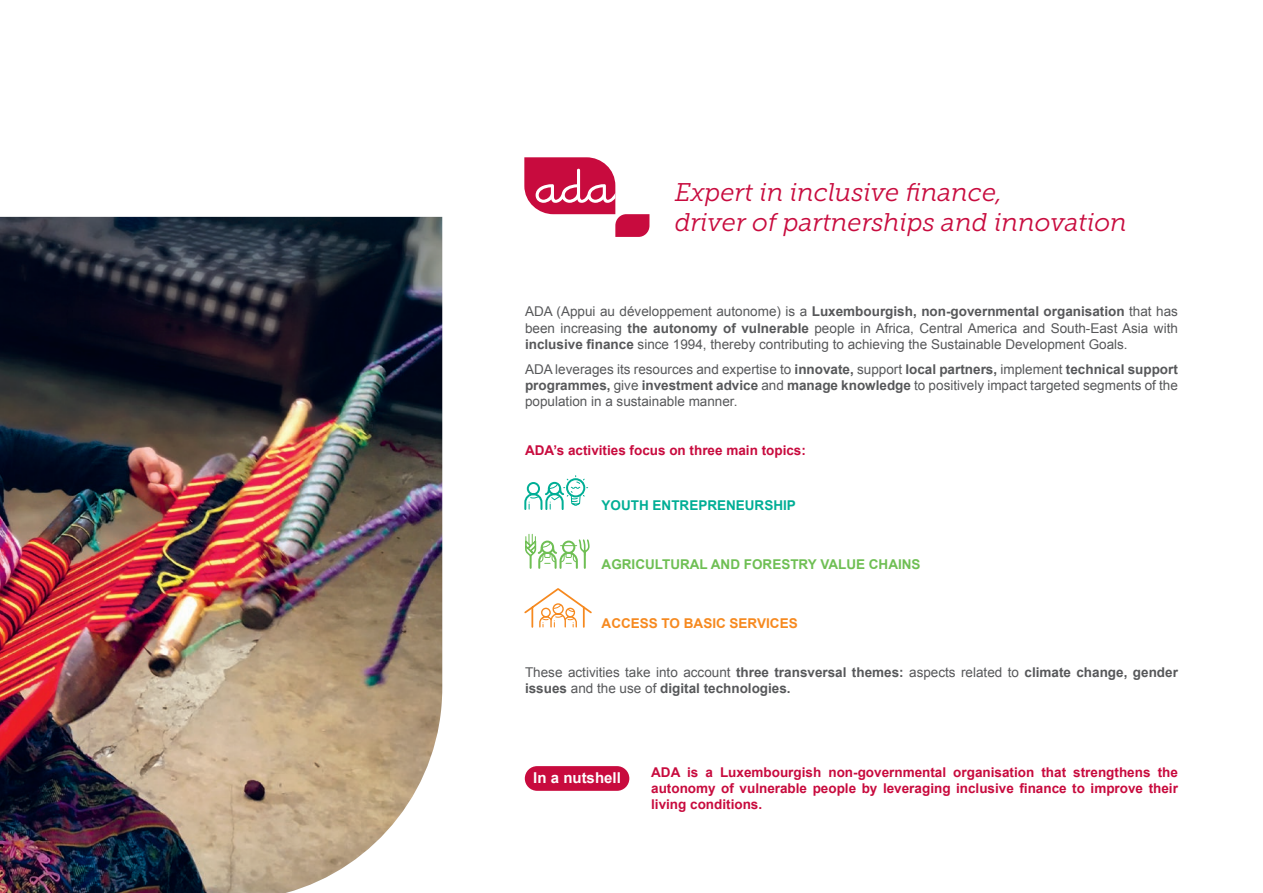
<style>
.page{position:relative;width:1263px;height:893px;background:#fff}
.page>*{position:absolute;margin:0;border:0;box-sizing:border-box;transform-origin:0 0}
.t1{font:italic 25.5px/30.6px "Museo Slab 300";color:#c80b3e}
.t2{font:700 15px "Arial";color:#fff}
.t3{font:13.5px/16.2px "Arial";color:#57585a;text-align:justify}
.t4{font:700 13.5px/16.2px "Arial";color:#c80b3e;text-align:justify}
.t5{font:700 13.5px/16.2px "Arial";color:#57585a}
.t6{font:700 13.5px "Arial";color:#6fbf54}
.t7{font:700 13.5px "Arial";color:#00ae95}
.t8{font:700 13.5px "Arial";color:#f6891f}
.s1{font-weight:700}
.s2{font-weight:400}
</style>
<div class="page">
<img style="left:0;top:217px;width:442px;height:676px">
<div style="left:525px;top:766px;width:104px;height:25px;background:#c80b3e;border-radius:12px"></div>
<svg style="left:524px;top:534px;width:68px;height:94px"></svg>
<svg style="left:524px;top:475px;width:65px;height:35px"></svg>
<svg style="left:524px;top:157px;width:125px;height:80px"></svg>
<h1 class="t1" style="left:675px;top:177px;width:454px">Expert in inclusive finance,<br>driver of partnerships and innovation</h1>
<p class="t3" style="left:525px;top:304px;width:654px">ADA (Appui au développement autonome) is a <span class="s1">Luxembourgish, non-governmental organisation</span> that has been increasing <span class="s1">the autonomy of vulnerable</span> people in Africa, Central America and South-East Asia with <span class="s1">inclusive finance</span> since 1994, thereby contributing to achieving the Sustainable Development Goals.</p>
<p class="t3" style="left:525px;top:361px;width:654px">ADA leverages its resources and expertise to <span class="s1">innovate,</span> support <span class="s1">local partners,</span> implement <span class="s1">technical support programmes,</span> give <span class="s1">investment advice</span> and <span class="s1">manage knowledge</span> to positively impact targeted segments of the population in a sustainable manner.</p>
<p class="t4" style="left:525px;top:443px;width:282px">ADA’s activities focus on three main topics:</p>
<p class="t7" style="left:602px;top:496px;width:196px">YOUTH ENTREPRENEURSHIP</p>
<p class="t6" style="left:602px;top:555px;width:320px">AGRICULTURAL AND FORESTRY VALUE CHAINS</p>
<p class="t8" style="left:602px;top:614px;width:198px">ACCESS TO BASIC SERVICES</p>
<p class="t5" style="left:525px;top:665px;width:654px"><span class="s2">These activities take into account</span> three transversal themes: <span class="s2">aspects related to</span> climate change, gender issues <span class="s2">and the use of</span> digital technologies.</p>
<p class="t2" style="left:533px;top:768px;width:89px">In a nutshell</p>
<p class="t4" style="left:651px;top:765px;width:528px">ADA is a Luxembourgish non-governmental organisation that strengthens the autonomy of vulnerable people by leveraging inclusive finance to improve their living conditions.</p>
</div>
